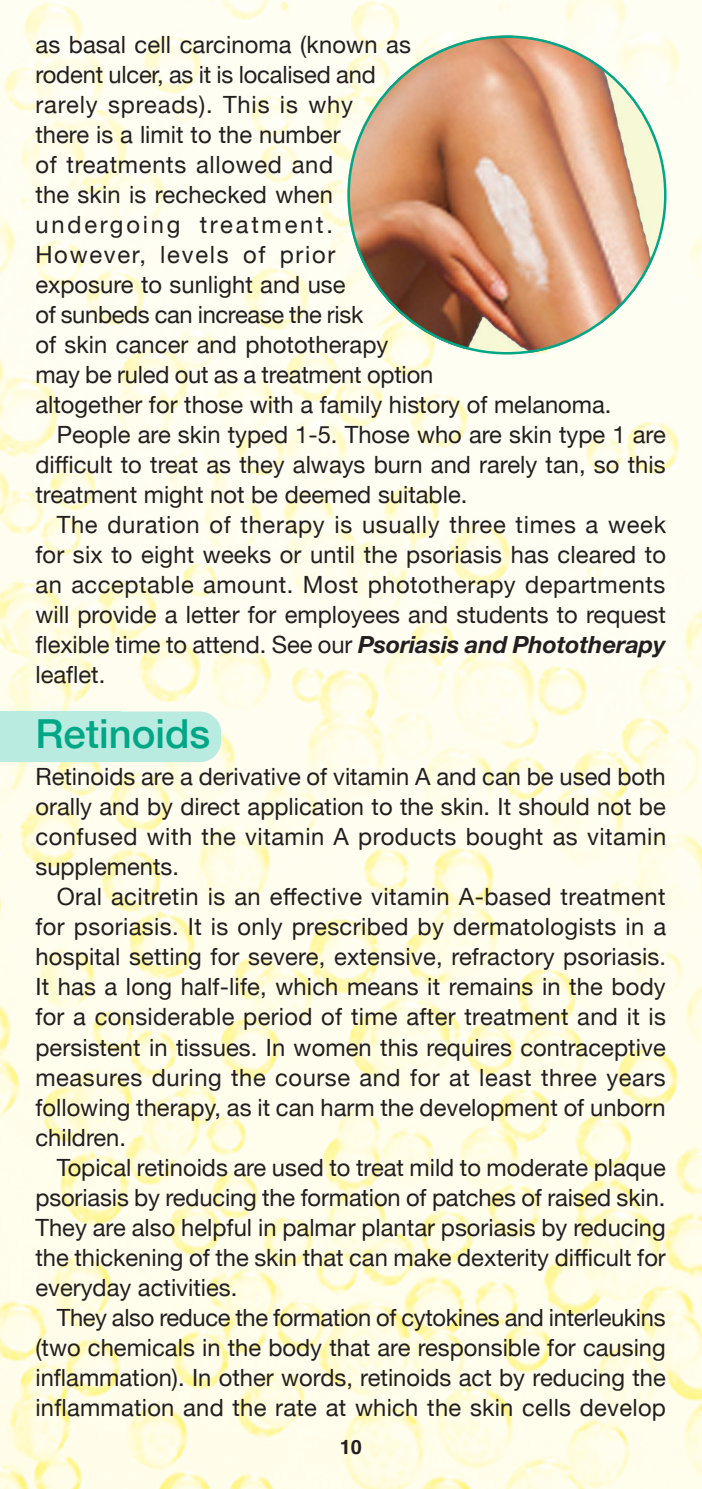
<style>
.page{position:relative;width:702px;height:1489px;background:#fff}
.page>*{position:absolute;margin:0;border:0;box-sizing:border-box;transform-origin:0 0}
.Sub_heads{font:500 40px "Helvetica Neue";color:#00a787}
.Main_Body_text{font:23.75px/30px "Helvetica Neue";color:#231f20;text-align:justify}
.t1{font:700 20px "Helvetica";color:#231f20}
.s1{font-family:"Helvetica Neue LT Std";font-weight:700;font-style:italic}
</style>
<div class="page">
<img style="left:0;top:0;width:702px;height:1488px">
<div style="left:121px;top:711px;width:100px;height:51px;background:#b9ebe0"></div>
<div style="left:0;top:711px;width:121px;height:51px;background:#b9ebe0"></div>
<img style="left:347px;top:35px;width:319px;height:319px;border-radius:159px">
<p class="Main_Body_text" style="left:35px;top:31px;width:577px;text-align:left">as basal cell carcinoma (known as<br>rodent ulcer, as it is localised and<br>rarely spreads). This is why<br>there is a limit to the number<br>of treatments allowed and<br>the skin is rechecked when<br>undergoing treatment.<br>However, levels of prior<br>exposure to sunlight and use<br>of sunbeds can increase the risk<br>of skin cancer and phototherapy<br>may be ruled out as a treatment option<br>altogether for those with a family history of melanoma.</p>
<p class="Main_Body_text" style="left:35px;top:421px;width:632px;text-indent:21px">People are skin typed 1-5. Those who are skin type 1 are difficult to treat as they always burn and rarely tan, so this treatment might not be deemed suitable.</p>
<p class="Main_Body_text" style="left:35px;top:511px;width:632px;text-indent:21px">The duration of therapy is usually three times a week for six to eight weeks or until the psoriasis has cleared to an acceptable amount. Most phototherapy departments will provide a letter for employees and students to request flexible time to attend. See our <span class="s1">Psoriasis and Phototherapy </span>leaflet.</p>
<p class="Sub_heads" style="left:35px;top:701px;width:176px">Retinoids</p>
<p class="Main_Body_text" style="left:35px;top:763px;width:632px">Retinoids are a derivative of vitamin A and can be used both orally and by direct application to the skin. It should not be confused with the vitamin A products bought as vitamin supplements.</p>
<p class="Main_Body_text" style="left:35px;top:883px;width:632px;text-indent:21px">Oral acitretin is an effective vitamin A-based treatment for psoriasis. It is only prescribed by dermatologists in a hospital setting for severe, extensive, refractory psoriasis.<br>It has a long half-life, which means it remains in the body for a considerable period of time after treatment and it is persistent in tissues. In women this requires contraceptive measures during the course and for at least three years following therapy, as it can harm the development of unborn children.</p>
<p class="Main_Body_text" style="left:35px;top:1153px;width:632px;text-indent:21px">Topical retinoids are used to treat mild to moderate plaque psoriasis by reducing the formation of patches of raised skin.<br>They are also helpful in palmar plantar psoriasis by reducing the thickening of the skin that can make dexterity difficult for everyday activities.</p>
<p class="Main_Body_text" style="left:35px;top:1303px;width:632px;text-indent:21px">They also reduce the formation of cytokines and interleukins (two chemicals in the body that are responsible for causing inflammation). In other words, retinoids act by reducing the inflammation and the rate at which the skin cells develop</p>
<p class="t1" style="left:340px;top:1434px;width:24px">10</p>
</div>
